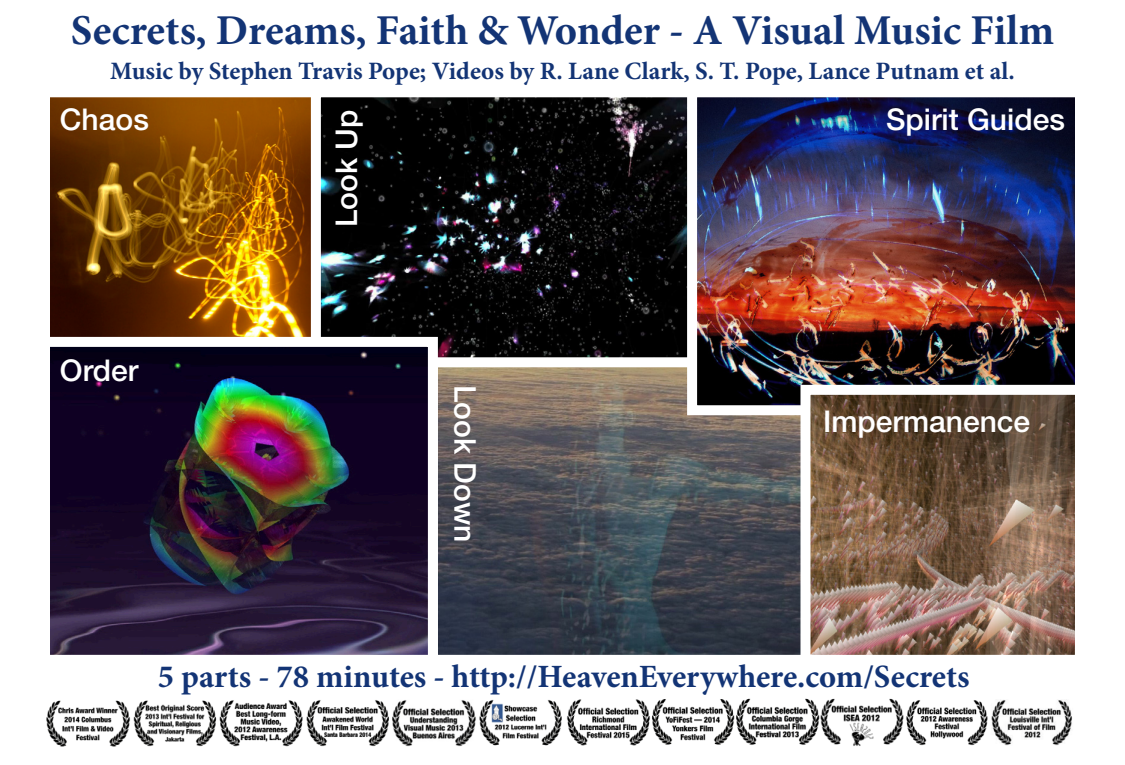
<style>
.page{position:relative;width:1125px;height:765px;background:#fff}
.page>*{position:absolute;margin:0;border:0;box-sizing:border-box;transform-origin:0 0}
.t1{font:700 42.5px "Minion Pro";color:#133475}
.t2{font:700 32.5px "Minion Pro";color:#133475}
.t3{font:500 30px "Helvetica Neue LT";color:#fff}
.t4{font:700 25px "Minion Pro";color:#133475}
</style>
<div class="page">
<img style="left:439px;top:367px;width:362px;height:287px">
<div style="left:428px;top:356px;width:417px;height:309px;border:10px solid #fff"></div>
<img style="left:51px;top:98px;width:260px;height:239px">
<div style="left:40px;top:87px;width:282px;height:266px;border:10px solid #fff"></div>
<img style="left:322px;top:98px;width:365px;height:258px">
<div style="left:311px;top:87px;width:455px;height:280px;border:10px solid #fff"></div>
<div style="left:45px;top:0;width:1035px;height:92px;background:#fff"></div>
<img style="left:698px;top:98px;width:376px;height:306px">
<div style="left:687px;top:87px;width:398px;height:328px;border:10px solid #fff"></div>
<img style="left:812px;top:396px;width:262px;height:258px">
<div style="left:801px;top:385px;width:284px;height:280px;border:10px solid #fff"></div>
<img style="left:51px;top:348px;width:376px;height:306px">
<div style="left:40px;top:337px;width:398px;height:328px;border:10px solid #fff"></div>
<img style="left:46px;top:700px;width:516px;height:47px">
<img style="left:567px;top:698px;width:505px;height:48px">
<h1 class="t1" style="left:71px;top:1px;width:985px">Secrets, Dreams, Faith &amp; Wonder - A Visual Music Film</h1>
<p class="t4" style="left:110px;top:54px;width:906px">Music by Stephen Travis Pope; Videos by R. Lane Clark, S. T. Pope, Lance Putnam et al.</p>
<p class="t3" style="left:60px;top:102px;width:90px">Chaos</p>
<p class="t3" style="left:329px;top:227px;width:119px;rotate:-90deg">Look Up</p>
<p class="t3" style="left:60px;top:353px;width:80px">Order</p>
<p class="t3" style="left:483px;top:385px;width:159px;rotate:90deg">Look Down</p>
<p class="t3" style="left:886px;top:102px;width:180px">Spirit Guides</p>
<p class="t3" style="left:823px;top:403px;width:209px">Impermanence</p>
<h2 class="t2" style="left:158px;top:654px;width:813px">5 parts - 78 minutes - http://HeavenEverywhere.com/Secrets</h2>
</div>
